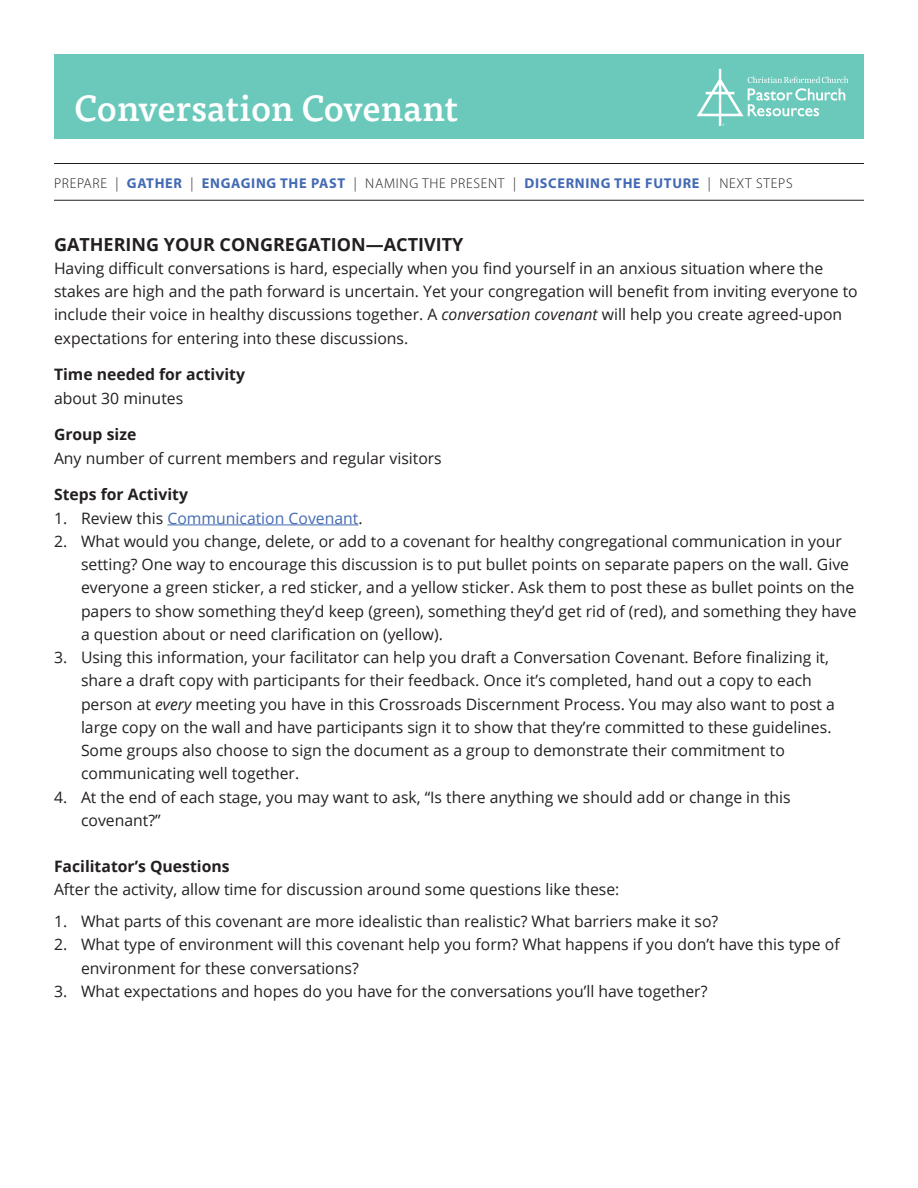
<style>
.page{position:relative;width:918px;height:1188px;background:#fff}
.page>*{position:absolute;margin:0;border:0;box-sizing:border-box;transform-origin:0 0}
.t1{font:500 36px "Tisa Pro";color:#fff}
.t2{font:700 18px "Open Sans";color:#231f20}
.t3{font:15.75px/23.2px "Open Sans";color:#231f20}
.t4{font:700 15.75px "Open Sans";color:#231f20}
.t5{font:15.75px "Open Sans";color:#436ab3}
.t6{font:700 14.25px "Myriad Pro";letter-spacing:.05em;color:#436ab3}
.s1{font-weight:300;color:#231f20}
.s2{font-style:italic}
.s3{color:#231f20}
</style>
<div class="page">
<div style="left:54px;top:54px;width:810px;height:84px;background:#6bc9bb"></div>
<hr style="left:167px;top:525px;width:191px;height:1px;background:#436ab3">
<hr style="left:54px;top:163px;width:810px;height:1px;background:#231f20">
<hr style="left:54px;top:200px;width:810px;height:1px;background:#231f20">
<svg style="left:697px;top:69px;width:151px;height:57px"></svg>
<p class="t1" style="left:74px;top:81px;width:386px">Conversation Covenant</p>
<p class="t6" style="left:54px;top:174px;width:740px"><span class="s1">PREPARE |</span> GATHER <span class="s1">|</span> ENGAGING THE PAST <span class="s1">| NAMING THE PRESENT |</span> DISCERNING THE FUTURE <span class="s1">| NEXT STEPS</span></p>
<p class="t2" style="left:54px;top:231px;width:411px">GATHERING YOUR CONGREGATION—ACTIVITY</p>
<p class="t3" style="left:54px;top:256px;width:805px">Having difficult conversations is hard, especially when you find yourself in an anxious situation where the stakes are high and the path forward is uncertain. Yet your congregation will benefit from inviting everyone to include their voice in healthy discussions together. A <span class="s2">conversation covenant</span> will help you create agreed-upon expectations for entering into these discussions.</p>
<p class="t4" style="left:54px;top:364px;width:193px">Time needed for activity</p>
<p class="t3" style="left:54px;top:386px;width:131px">about 30 minutes</p>
<p class="t4" style="left:54px;top:424px;width:84px">Group size</p>
<p class="t3" style="left:54px;top:446px;width:389px">Any number of current members and regular visitors</p>
<p class="t4" style="left:54px;top:484px;width:135px">Steps for Activity</p>
<p class="t5" style="left:54px;top:507px;width:310px"><span class="s3">1. Review this</span> Communication Covenant<span class="s3">.</span></p>
<p class="t3" style="left:81px;top:529px;width:777px;text-indent:-27px">2. What would you change, delete, or add to a covenant for healthy congregational communication in your setting? One way to encourage this discussion is to put bullet points on separate papers on the wall. Give everyone a green sticker, a red sticker, and a yellow sticker. Ask them to post these as bullet points on the papers to show something they’d keep (green), something they’d get rid of (red), and something they have a question about or need clarification on (yellow).</p>
<p class="t3" style="left:81px;top:645px;width:755px;text-indent:-27px">3. Using this information, your facilitator can help you draft a Conversation Covenant. Before finalizing it, share a draft copy with participants for their feedback. Once it’s completed, hand out a copy to each person at <span class="s2">every</span> meeting you have in this Crossroads Discernment Process. You may also want to post a large copy on the wall and have participants sign it to show that they’re committed to these guidelines.<br>Some groups also choose to sign the document as a group to demonstrate their commitment to communicating well together.</p>
<p class="t3" style="left:81px;top:785px;width:711px;text-indent:-27px">4. At the end of each stage, you may want to ask, “Is there anything we should add or change in this covenant?”</p>
<p class="t4" style="left:54px;top:855px;width:177px">Facilitator’s Questions</p>
<p class="t3" style="left:54px;top:877px;width:567px">After the activity, allow time for discussion around some questions like these:</p>
<p class="t3" style="left:54px;top:909px;width:666px">1. What parts of this covenant are more idealistic than realistic? What barriers make it so?</p>
<p class="t3" style="left:81px;top:933px;width:760px;text-indent:-27px">2. What type of environment will this covenant help you form? What happens if you don’t have this type of environment for these conversations?</p>
<p class="t3" style="left:54px;top:979px;width:655px">3. What expectations and hopes do you have for the conversations you’ll have together?</p>
</div>
